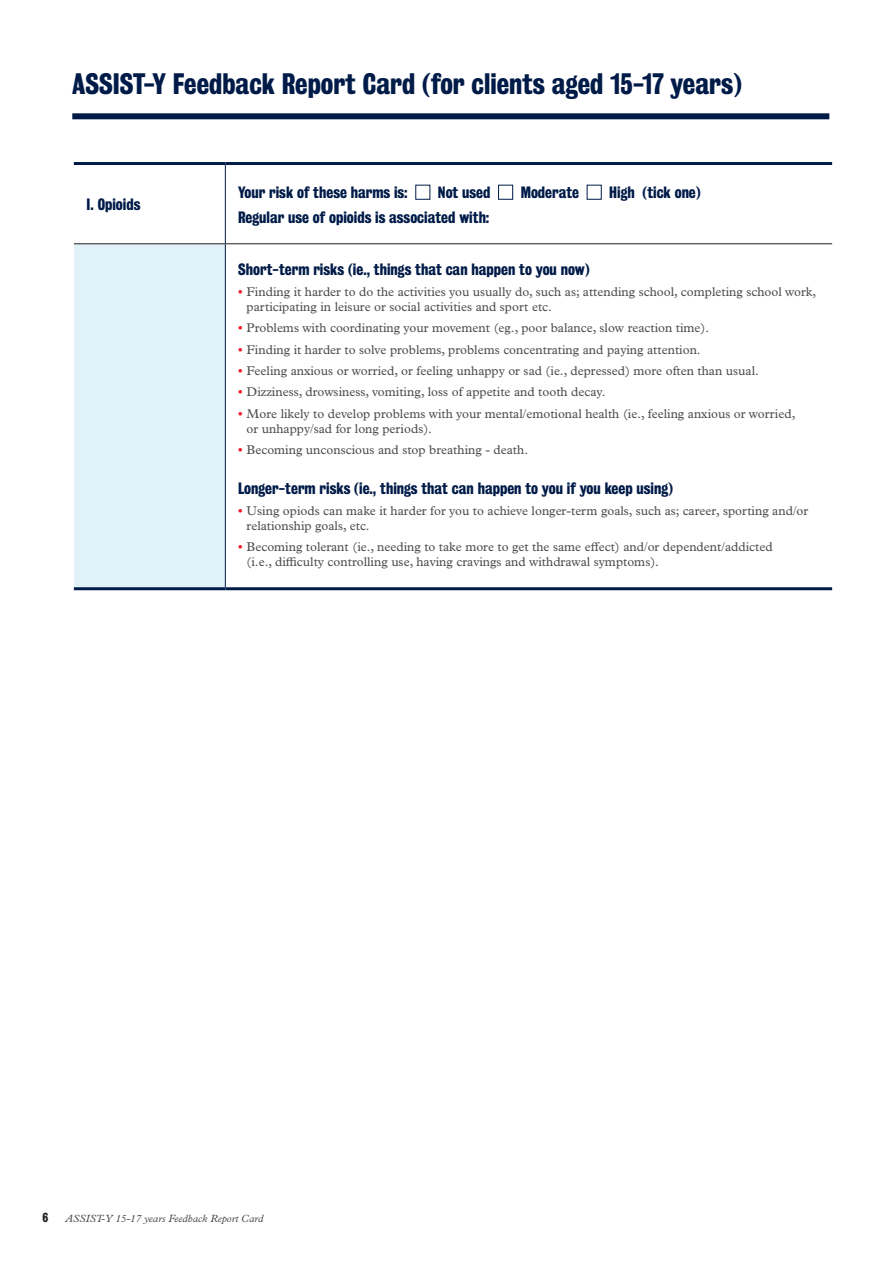
<style>
.page{position:relative;width:893px;height:1263px;background:#fff}
.page>*{position:absolute;margin:0;border:0;box-sizing:border-box;transform-origin:0 0}
.t1{font:700 27px "Bureau Grot Condensed";color:#001b48}
.Body_Text{font:700 15px "Bureau Grot Condensed";color:#001b48}
.t2{font:12.75px/15px "Plantin MT Std";color:#4b4c4d}
.t3{font:700 12px "Bureau Grot Condensed";color:#231f20}
.t4{font:italic 10.5px "Plantin MT Std";color:#4b4c4d}
.s1{font-weight:700;color:#ee1b2c}
</style>
<div class="page">
<div style="left:74px;top:244px;width:151px;height:345px;background:#e0f1f7"></div>
<hr style="left:225px;top:165px;width:1px;height:78px;background:#001b48">
<hr style="left:225px;top:244px;width:1px;height:343px;background:#001b48">
<hr style="left:74px;top:243px;width:151px;height:1px;background:#231f20">
<hr style="left:225px;top:243px;width:607px;height:1px;background:#231f20">
<hr style="left:74px;top:587px;width:151px;height:3px;background:#001b48">
<hr style="left:225px;top:587px;width:607px;height:3px;background:#001b48">
<hr style="left:74px;top:162px;width:151px;height:3px;background:#001b48">
<hr style="left:225px;top:162px;width:607px;height:3px;background:#001b48">
<div style="left:415px;top:185px;width:15px;height:15px;border:1px solid #001b48"></div>
<div style="left:498px;top:185px;width:15px;height:15px;border:1px solid #001b48"></div>
<div style="left:587px;top:185px;width:15px;height:15px;border:1px solid #001b48"></div>
<div style="left:72px;top:113px;width:757px;height:6px;background:#001b48"></div>
<h2 class="t1" style="left:72px;top:68px;width:671px">ASSIST-Y Feedback Report Card (for clients aged 15-17 years)</h2>
<p class="Body_Text" style="left:87px;top:195px;width:55px">I. Opioids</p>
<p class="Body_Text" style="left:238px;top:184px;width:171px">Your risk of these harms is:</p>
<p class="Body_Text" style="left:438px;top:184px;width:54px">Not used</p>
<p class="Body_Text" style="left:521px;top:184px;width:60px">Moderate</p>
<p class="Body_Text" style="left:609px;top:184px;width:93px">High (tick one)</p>
<p class="Body_Text" style="left:238px;top:208px;width:253px">Regular use of opioids is associated with:</p>
<p class="Body_Text" style="left:238px;top:260px;width:353px">Short-term risks (ie., things that can happen to you now)</p>
<p class="t2" style="left:247px;top:284px;width:571px;text-indent:-9px"><span class="s1">•</span> Finding it harder to do the activities you usually do, such as; attending school, completing school work, participating in leisure or social activities and sport etc.</p>
<p class="t2" style="left:238px;top:321px;width:473px"><span class="s1">•</span> Problems with coordinating your movement (eg., poor balance, slow reaction time).</p>
<p class="t2" style="left:238px;top:342px;width:464px"><span class="s1">•</span> Finding it harder to solve problems, problems concentrating and paying attention.</p>
<p class="t2" style="left:238px;top:363px;width:522px"><span class="s1">•</span> Feeling anxious or worried, or feeling unhappy or sad (ie., depressed) more often than usual.</p>
<p class="t2" style="left:238px;top:385px;width:369px"><span class="s1">•</span> Dizziness, drowsiness, vomiting, loss of appetite and tooth decay.</p>
<p class="t2" style="left:247px;top:406px;width:550px;text-indent:-9px"><span class="s1">•</span> More likely to develop problems with your mental/emotional health (ie., feeling anxious or worried, or unhappy/sad for long periods).</p>
<p class="t2" style="left:238px;top:442px;width:291px"><span class="s1">•</span> Becoming unconscious and stop breathing - death.</p>
<p class="Body_Text" style="left:238px;top:479px;width:436px">Longer-term risks (ie., things that can happen to you if you keep using)</p>
<p class="t2" style="left:247px;top:503px;width:563px;text-indent:-9px"><span class="s1">•</span> Using opiods can make it harder for you to achieve longer-term goals, such as; career, sporting and/or relationship goals, etc.</p>
<p class="t2" style="left:247px;top:540px;width:528px;text-indent:-9px"><span class="s1">•</span> Becoming tolerant (ie., needing to take more to get the same effect) and/or dependent/addicted (i.e., difficulty controlling use, having cravings and withdrawal symptoms).</p>
<p class="t3" style="left:43px;top:1210px;width:7px">6</p>
<p class="t4" style="left:65px;top:1212px;width:199px">ASSIST-Y 15-17 years Feedback Report Card</p>
</div>
